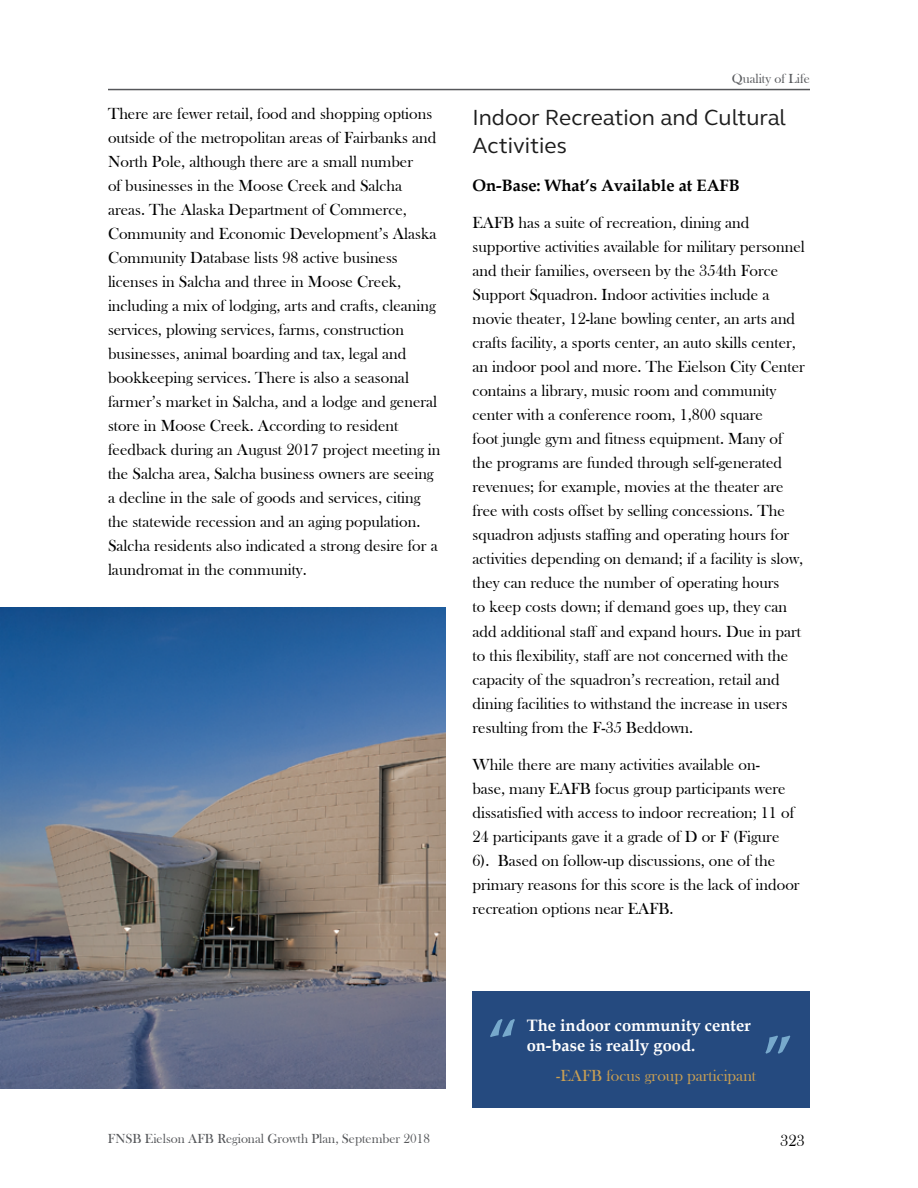
<style>
.page{position:relative;width:918px;height:1188px;background:#fff}
.page>*{position:absolute;margin:0;border:0;box-sizing:border-box;transform-origin:0 0}
.t1{font:700 60px "Book Antiqua";color:#77a9cc}
.t2{font:22.5px/28.5px "FS Elliot Pro";color:#1d1d1d}
.t3{font:16.5px/24px "Bask Old Face";color:#000}
.t4{font:700 16.5px/19.8px "Book Antiqua";color:#fff}
.t5{font:700 16.5px "Book Antiqua";color:#000}
.t6{font:16.5px "Bask Old Face";color:#c99f53}
.t7{font:13.5px "Bask Old Face";color:#55575a}
</style>
<div class="page">
<hr style="left:108px;top:89px;width:702px;height:1px;background:#55575a">
<div style="left:473px;top:992px;width:337px;height:116px;background:#254a7f"></div>
<img style="left:0;top:608px;width:446px;height:481px">
<p class="t7" style="left:732px;top:71px;width:80px">Quality of Life</p>
<p class="t3" style="left:108px;top:102px;width:334px">There are fewer retail, food and shopping options outside of the metropolitan areas of Fairbanks and North Pole, although there are a small number<br>of businesses in the Moose Creek and Salcha areas. The Alaska Department of Commerce, Community and Economic Development’s Alaska Community Database lists 98 active business licenses in Salcha and three in Moose Creek, including a mix of lodging, arts and crafts, cleaning services, plowing services, farms, construction businesses, animal boarding and tax, legal and bookkeeping services. There is also a seasonal farmer’s market in Salcha, and a lodge and general store in Moose Creek. According to resident feedback during an August 2017 project meeting in the Salcha area, Salcha business owners are seeing a decline in the sale of goods and services, citing the statewide recession and an aging population.<br>Salcha residents also indicated a strong desire for a laundromat in the community.</p>
<h2 class="t2" style="left:472px;top:102px;width:315px">Indoor Recreation and Cultural<br>Activities</h2>
<p class="t5" style="left:472px;top:174px;width:269px">On-Base: What’s Available at EAFB</p>
<p class="t3" style="left:472px;top:211px;width:334px">EAFB has a suite of recreation, dining and supportive activities available for military personnel and their families, overseen by the 354th Force Support Squadron. Indoor activities include a movie theater, 12-lane bowling center, an arts and crafts facility, a sports center, an auto skills center, an indoor pool and more. The Eielson City Center contains a library, music room and community center with a conference room, 1,800 square<br>foot jungle gym and fitness equipment. Many of the programs are funded through self-generated revenues; for example, movies at the theater are free with costs offset by selling concessions. The squadron adjusts staffing and operating hours for activities depending on demand; if a facility is slow, they can reduce the number of operating hours<br>to keep costs down; if demand goes up, they can add additional staff and expand hours. Due in part to this flexibility, staff are not concerned with the capacity of the squadron’s recreation, retail and dining facilities to withstand the increase in users resulting from the F-35 Beddown.</p>
<p class="t3" style="left:472px;top:753px;width:329px">While there are many activities available on-<br>base, many EAFB focus group participants were dissatisfied with access to indoor recreation; 11 of 24 participants gave it a grade of D or F (Figure 6). Based on follow-up discussions, one of the primary reasons for this score is the lack of indoor recreation options near EAFB.</p>
<p class="t7" style="left:108px;top:1131px;width:324px">FNSB Eielson AFB Regional Growth Plan, September 2018</p>
<h1 class="t1" style="left:488px;top:1001px;width:31px">“</h1>
<p class="t4" style="left:527px;top:1015px;width:226px">The indoor community center on-base is really good.</p>
<p class="t6" style="left:556px;top:1067px;width:201px">-EAFB focus group participant</p>
<h1 class="t1" style="left:763px;top:1018px;width:32px">”</h1>
<p class="t3" style="left:780px;top:1129px;width:26px">323</p>
</div>
